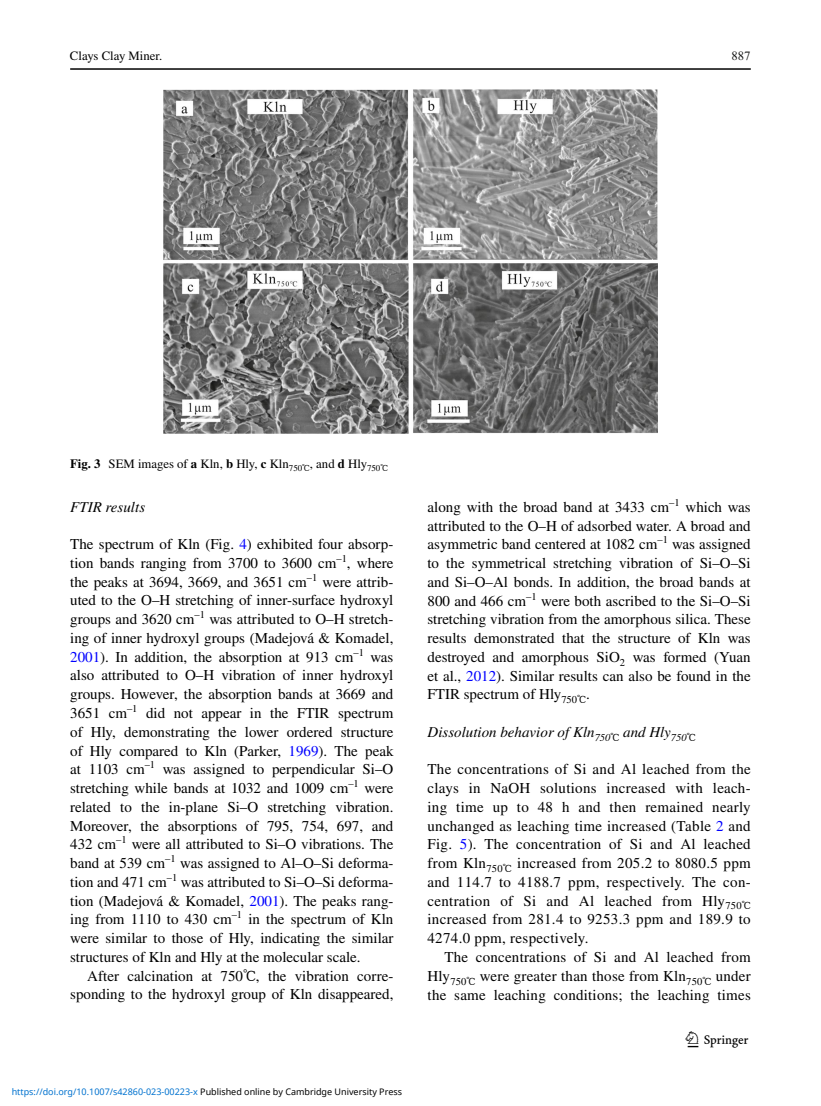
<style>
.page{position:relative;width:821px;height:1106px;background:#fff}
.page>*{position:absolute;margin:0;border:0;box-sizing:border-box;transform-origin:0 0}
.t1{font:22.5px "Springnew";color:#000}
.t2{font:15px/18.8px "STIX Regular 2";color:#000;text-align:justify}
.t3{font:italic 15px "STIX";color:#000}
.t4{font:12.75px "STIX Regular 2";color:#000}
.t5{font:12.75px "STIX Regular 3";color:#000}
.t6{font:12.75px "Vxksgl Adv TT3713 a 231";color:#131413}
.t7{font:9px "Noto Sans";color:#0172cf}
.s1{font-family:"STIX";font-weight:700}
.s2{color:#00f}
.s3{font-family:"Code 2000"}
.s4{color:#000}
</style>
<div class="page">
<hr style="left:70px;top:68px;width:680px;height:2px;background:#000">
<img style="left:164px;top:89px;width:493px;height:344px">
<p class="t5" style="left:70px;top:47px;width:94px">Clays Clay Miner.</p>
<p class="t6" style="left:731px;top:52px;width:21px">887</p>
<p class="t4" style="left:70px;top:455px;width:319px"><span class="s1">Fig. 3</span> SEM images of <span class="s1">a</span> Kln, <span class="s1">b</span> Hly, <span class="s1">c</span> Kln<sub>750</sub><sub>℃</sub>, and <span class="s1">d</span> Hly<sub>750</sub><sub>℃</sub></p>
<p class="t3" style="left:70px;top:496px;width:76px">FTIR results</p>
<p class="t2" style="left:70px;top:536px;width:325px">The spectrum of Kln (Fig. <span class="s2">4</span>) exhibited four absorp&shy;tion bands ranging from 3700 to 3600 cm<sup>–1</sup>, where the peaks at 3694, 3669, and 3651 cm<sup>–1</sup> were attrib&shy;uted to the O–H stretching of inner-surface hydroxyl groups and 3620 cm<sup>–1</sup> was attributed to O–H stretch&shy;ing of inner hydroxyl groups (Madejová &amp; Komadel, <span class="s2">2001</span>). In addition, the absorption at 913 cm<sup>–1</sup> was also attributed to O–H vibration of inner hydroxyl groups. However, the absorption bands at 3669 and 3651 cm<sup>–1</sup> did not appear in the FTIR spectrum of Hly, demonstrating the lower ordered structure of Hly compared to Kln (Parker, <span class="s2">1969</span>). The peak at 1103 cm<sup>–1</sup> was assigned to perpendicular Si–O stretching while bands at 1032 and 1009 cm<sup>–1</sup> were related to the in-plane Si–O stretching vibration.<br>Moreover, the absorptions of 795, 754, 697, and 432 cm<sup>–1</sup> were all attributed to Si–O vibrations. The band at 539 cm<sup>–1</sup> was assigned to Al–O–Si deforma&shy;tion and 471 cm<sup>–1</sup> was attributed to Si–O–Si deforma&shy;tion (Madejová &amp; Komadel, <span class="s2">2001</span>). The peaks rang&shy;ing from 1110 to 430 cm<sup>–1</sup> in the spectrum of Kln were similar to those of Hly, indicating the similar structures of Kln and Hly at the molecular scale.</p>
<p class="t2" style="left:70px;top:967px;width:325px;text-align:right">After calcination at 750<span class="s3">℃</span>, the vibration corre&shy;sponding to the hydroxyl group of Kln disappeared,</p>
<p class="t7" style="left:12px;top:1085px;width:392px">https://doi.org/10.1007/s42860-023-00223-x <span class="s4">Published online by Cambridge University Press</span></p>
<p class="t2" style="left:427px;top:498px;width:325px">along with the broad band at 3433 cm<sup>–1</sup> which was attributed to the O–H of adsorbed water. A broad and asymmetric band centered at 1082 cm<sup>–1</sup> was assigned to the symmetrical stretching vibration of Si–O–Si and Si–O–Al bonds. In addition, the broad bands at 800 and 466 cm<sup>–1</sup> were both ascribed to the Si–O–Si stretching vibration from the amorphous silica. These results demonstrated that the structure of Kln was destroyed and amorphous SiO<sub>2</sub> was formed (Yuan et al., <span class="s2">2012</span>). Similar results can also be found in the FTIR spectrum of Hly<sub>750</sub><sub>℃</sub>.</p>
<p class="t3" style="left:427px;top:721px;width:270px">Dissolution behavior of Kln<sub>750</sub><sub>℃</sub> and Hly<sub>750</sub><sub>℃</sub></p>
<p class="t2" style="left:427px;top:761px;width:325px">The concentrations of Si and Al leached from the clays in NaOH solutions increased with leach&shy;ing time up to 48 h and then remained nearly unchanged as leaching time increased (Table <span class="s2">2</span> and Fig. <span class="s2">5</span>). The concentration of Si and Al leached from Kln<sub>750</sub><sub>℃</sub> increased from 205.2 to 8080.5 ppm and 114.7 to 4188.7 ppm, respectively. The con&shy;centration of Si and Al leached from Hly<sub>750</sub><sub>℃ </sub>increased from 281.4 to 9253.3 ppm and 189.9 to 4274.0 ppm, respectively.</p>
<p class="t2" style="left:427px;top:948px;width:325px;text-indent:17px">The concentrations of Si and Al leached from Hly<sub>750</sub><sub>℃</sub> were greater than those from Kln<sub>750</sub><sub>℃</sub> under the same leaching conditions; the leaching times</p>
<h1 class="t1" style="left:687px;top:1031px;width:62px">1 3</h1>
</div>
